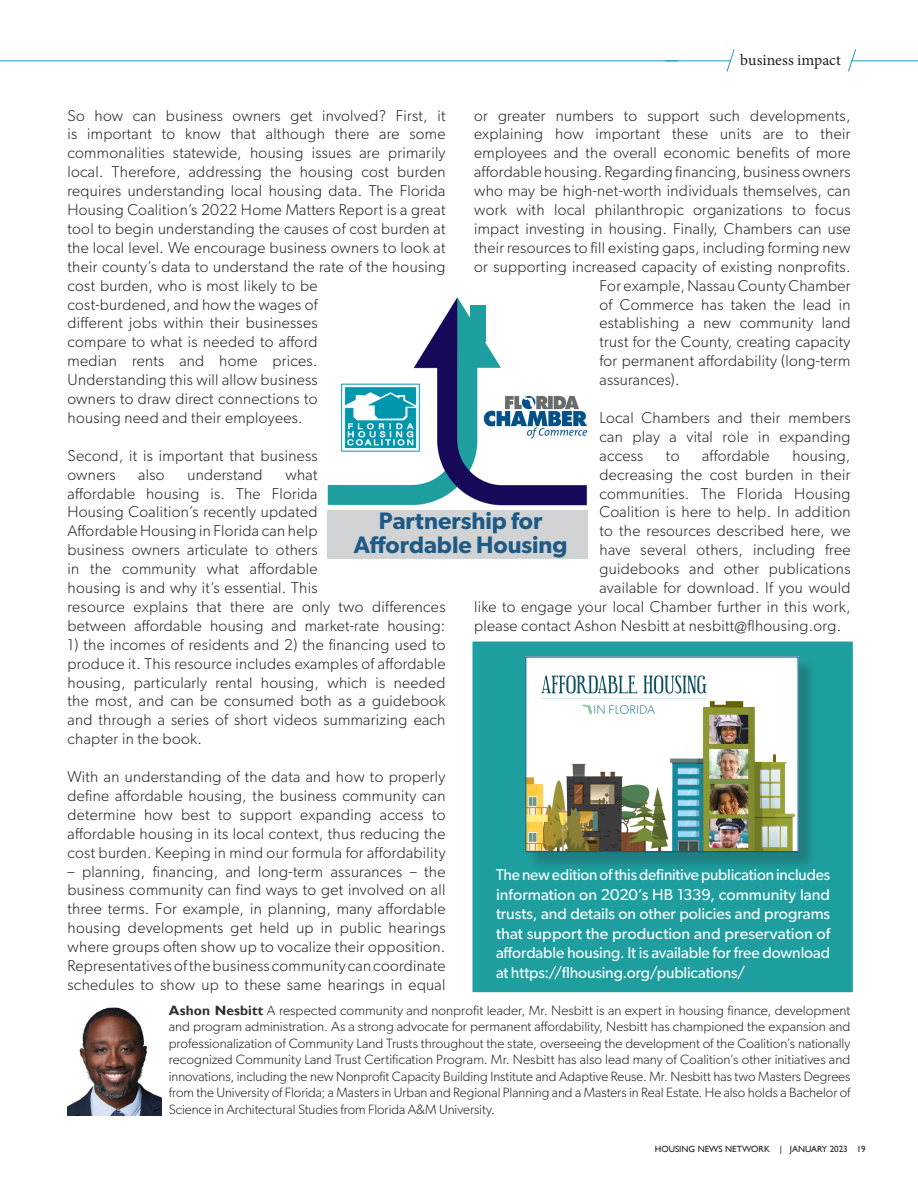
<style>
.page{position:relative;width:918px;height:1188px;background:#fff}
.page>*{position:absolute;margin:0;border:0;box-sizing:border-box;transform-origin:0 0}
.t1{font:600 23.85px "Gibson";color:#1d5a86}
.t2{font:300 15.75px/18.9px "Gibson";letter-spacing:.02em;color:#231f20;text-align:justify}
.t3{font:15.75px/19.5px "Gibson";letter-spacing:-.01em;color:#fff;text-align:justify}
.t4{font:15.75px "Minion Pro";letter-spacing:.005em;color:#231f20}
.Author_Bio{font:300 13.5px/16.5px "Gibson";letter-spacing:-.005em;color:#231f20;text-align:justify}
.t5{font:9px "Gill Sans";color:#231f20}
.s1{font-family:"Gill Sans";font-weight:700;color:#312f30}
</style>
<div class="page">
<hr style="left:0;top:60px;width:918px;height:1px;background:#1f99bf">
<div style="left:472px;top:642px;width:381px;height:350px;background:#1e9e9f;border:2px solid #1e9e9f"></div>
<img style="left:68px;top:1007px;width:94px;height:108px">
<div style="left:328px;top:509px;width:260px;height:49px;background:#d1d2d4"></div>
<img style="left:327px;top:297px;width:260px;height:209px">
<img style="left:338px;top:381px;width:84px;height:73px">
<img style="left:481px;top:391px;width:107px;height:49px">
<div style="left:471px;top:306px;width:15px;height:36px;background:#1e9e9f"></div>
<div style="left:678px;top:45px;width:173px;height:22px;background:#fff"></div>
<svg style="left:848px;top:49px;width:9px;height:23px"></svg>
<svg style="left:720px;top:44px;width:15px;height:28px"></svg>
<hr style="left:665px;top:60px;width:66px;height:1px;background:#1f99bf">
<div style="left:527px;top:659px;width:290px;height:212px;background:#231f20;opacity:.24"></div>
<img style="left:527px;top:658px;width:270px;height:192px">
<div style="left:525px;top:656px;width:274px;height:196px;border:1px solid #00608a"></div>
<p class="t4" style="left:740px;top:50px;width:102px">business impact</p>
<p class="t2" style="left:68px;top:106px;width:380px;text-align:left">So how can business owners get involved? First, it is important to know that although there are some commonalities statewide, housing issues are primarily local. Therefore, addressing the housing cost burden requires understanding local housing data. The Florida Housing Coalition’s 2022 Home Matters Report is a great tool to begin understanding the causes of cost burden at the local level. We encourage business owners to look at their county’s data to understand the rate of the housing cost burden, who is most likely to be<br>cost-burdened, and how the wages of<br>different jobs within their businesses<br>compare to what is needed to afford<br>median rents and home prices.<br>Understanding this will allow business<br>owners to draw direct connections to<br>housing need and their employees.</p>
<p class="t2" style="left:68px;top:446px;width:251px">Second, it is important that business owners</p>
<p class="t2" style="left:474px;top:106px;width:378px">or greater numbers to support such developments,</p>
<p class="t2" style="left:474px;top:124px;width:378px">explaining how important these units are to their</p>
<p class="t2" style="left:474px;top:143px;width:378px">employees and the overall economic benefits of more</p>
<p class="t2" style="left:474px;top:162px;width:378px">affordable housing. Regarding financing, business owners</p>
<p class="t2" style="left:474px;top:181px;width:378px">who may be high-net-worth individuals themselves, can</p>
<p class="t2" style="left:474px;top:200px;width:378px">work with local philanthropic organizations to focus</p>
<p class="t2" style="left:474px;top:219px;width:378px">impact investing in housing. Finally, Chambers can use</p>
<p class="t2" style="left:474px;top:238px;width:378px">their resources to fill existing gaps, including forming new</p>
<p class="t2" style="left:474px;top:257px;width:378px">or supporting increased capacity of existing nonprofits.</p>
<p class="t2" style="left:600px;top:276px;width:252px">For example, Nassau County Chamber</p>
<p class="t2" style="left:600px;top:295px;width:252px">of Commerce has taken the lead in</p>
<p class="t2" style="left:600px;top:313px;width:252px">establishing a new community land</p>
<p class="t2" style="left:600px;top:332px;width:252px">trust for the County, creating capacity</p>
<p class="t2" style="left:600px;top:351px;width:253px">for permanent affordability (long-term</p>
<p class="t2" style="left:600px;top:370px;width:82px">assurances).</p>
<p class="t2" style="left:600px;top:408px;width:253px">Local Chambers and their members can play a vital role in expanding access</p>
<p class="t2" style="left:666px;top:446px;width:15px">to</p>
<p class="t2" style="left:702px;top:446px;width:69px">affordable</p>
<p class="t2" style="left:792px;top:446px;width:60px">housing,</p>
<p class="t2" style="left:600px;top:465px;width:253px">decreasing the cost burden in their</p>
<p class="t2" style="left:600px;top:484px;width:252px">communities. The Florida Housing</p>
<p class="t2" style="left:600px;top:502px;width:252px">Coalition is here to help. In addition</p>
<p class="t2" style="left:600px;top:521px;width:252px">to the resources described here, we</p>
<p class="t2" style="left:600px;top:540px;width:252px">have several others, including free</p>
<p class="t2" style="left:600px;top:559px;width:252px">guidebooks and other publications</p>
<p class="t2" style="left:600px;top:578px;width:252px">available for download. If you would</p>
<p class="t2" style="left:474px;top:597px;width:378px">like to engage your local Chamber further in this work,</p>
<p class="t2" style="left:474px;top:616px;width:369px">please contact Ashon Nesbitt at nesbitt@flhousing.org.</p>
<p class="t2" style="left:68px;top:465px;width:379px;text-align:left;text-indent:218px">what<br>affordable housing is. The Florida<br>Housing Coalition’s recently updated<br>Affordable Housing in Florida can help<br>business owners articulate to others<br>in the community what affordable<br>housing is and why it’s essential. This<br>resource explains that there are only two differences between affordable housing and market-rate housing:</p>
<p class="t2" style="left:68px;top:635px;width:380px">1) the incomes of residents and 2) the financing used to produce it. This resource includes examples of affordable housing, particularly rental housing, which is needed the most, and can be consumed both as a guidebook and through a series of short videos summarizing each chapter in the book.</p>
<p class="t2" style="left:68px;top:767px;width:380px">With an understanding of the data and how to properly define affordable housing, the business community can determine how best to support expanding access to affordable housing in its local context, thus reducing the cost burden. Keeping in mind our formula for affordability</p>
<p class="t2" style="left:68px;top:862px;width:380px">– planning, financing, and long-term assurances – the business community can find ways to get involved on all three terms. For example, in planning, many affordable housing developments get held up in public hearings where groups often show up to vocalize their opposition.<br>Representatives of the business community can coordinate schedules to show up to these same hearings in equal</p>
<p class="t2" style="left:138px;top:465px;width:28px">also</p>
<p class="t2" style="left:187px;top:465px;width:77px">understand</p>
<p class="t1" style="left:379px;top:507px;width:165px">Partnership for</p>
<p class="t1" style="left:354px;top:531px;width:215px">Affordable Housing</p>
<p class="t3" style="left:496px;top:865px;width:336px">The new edition of this definitive publication includes information on 2020’s HB 1339, community land trusts, and details on other policies and programs that support the production and preservation of affordable housing. It is available for free download at https://flhousing.org/publications/</p>
<p class="Author_Bio" style="left:169px;top:1002px;width:683px"><span class="s1">Ashon Nesbitt</span> A respected community and nonprofit leader, Mr. Nesbitt is an expert in housing finance, development and program administration. As a strong advocate for permanent affordability, Nesbitt has championed the expansion and professionalization of Community Land Trusts throughout the state, overseeing the development of the Coalition’s nationally recognized Community Land Trust Certification Program. Mr. Nesbitt has also lead many of Coalition’s other initiatives and innovations, including the new Nonprofit Capacity Building Institute and Adaptive Reuse. Mr. Nesbitt has two Masters Degrees from the University of Florida; a Masters in Urban and Regional Planning and a Masters in Real Estate. He also holds a Bachelor of Science in Architectural Studies from Florida A&amp;M University.</p>
<p class="t5" style="left:655px;top:1144px;width:212px">HOUSING NEWS NETWORK | JANUARY 2023 19</p>
</div>
